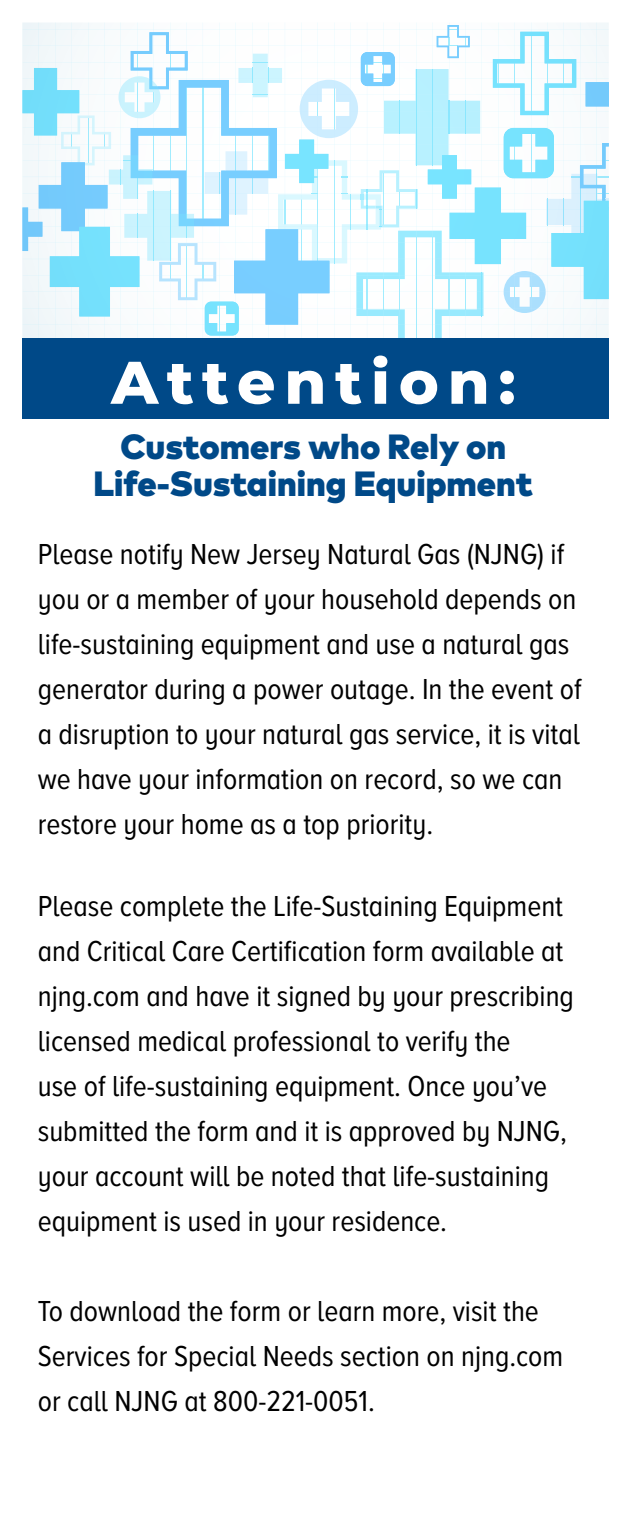
<style>
.page{position:relative;width:630px;height:1530px;background:#fff}
.page>*{position:absolute;margin:0;border:0;box-sizing:border-box;transform-origin:0 0}
.t1{font:800 60px "Montserrat";letter-spacing:.15em;color:#fff}
.t2{font:900 35px/37.5px "Mark Pro";color:#004988;text-align:center}
.t3{font:30px/45px "Proxima Nova A Cond";color:#000}
</style>
<div class="page">
<svg style="left:22px;top:22px;width:587px;height:316px"></svg>
<div style="left:22px;top:338px;width:587px;height:81px;background:#004988"></div>
<h1 class="t1" style="left:111px;top:338px;width:406px">Attention:</h1>
<h2 class="t2" style="left:94px;top:425px;width:441px">Customers who Rely on<br>Life-Sustaining Equipment</h2>
<p class="t3" style="left:38px;top:530px;width:545px">Please notify New Jersey Natural Gas (NJNG) if you or a member of your household depends on life-sustaining equipment and use a natural gas generator during a power outage. In the event of a disruption to your natural gas service, it is vital we have your information on record, so we can restore your home as a top priority.</p>
<p class="t3" style="left:38px;top:883px;width:538px">Please complete the Life-Sustaining Equipment and Critical Care Certification form available at njng.com and have it signed by your prescribing licensed medical professional to verify the<br>use of life-sustaining equipment. Once you’ve submitted the form and it is approved by NJNG, your account will be noted that life-sustaining equipment is used in your residence.</p>
<p class="t3" style="left:38px;top:1288px;width:527px">To download the form or learn more, visit the<br>Services for Special Needs section on njng.com or call NJNG at 800-221-0051.</p>
</div>
